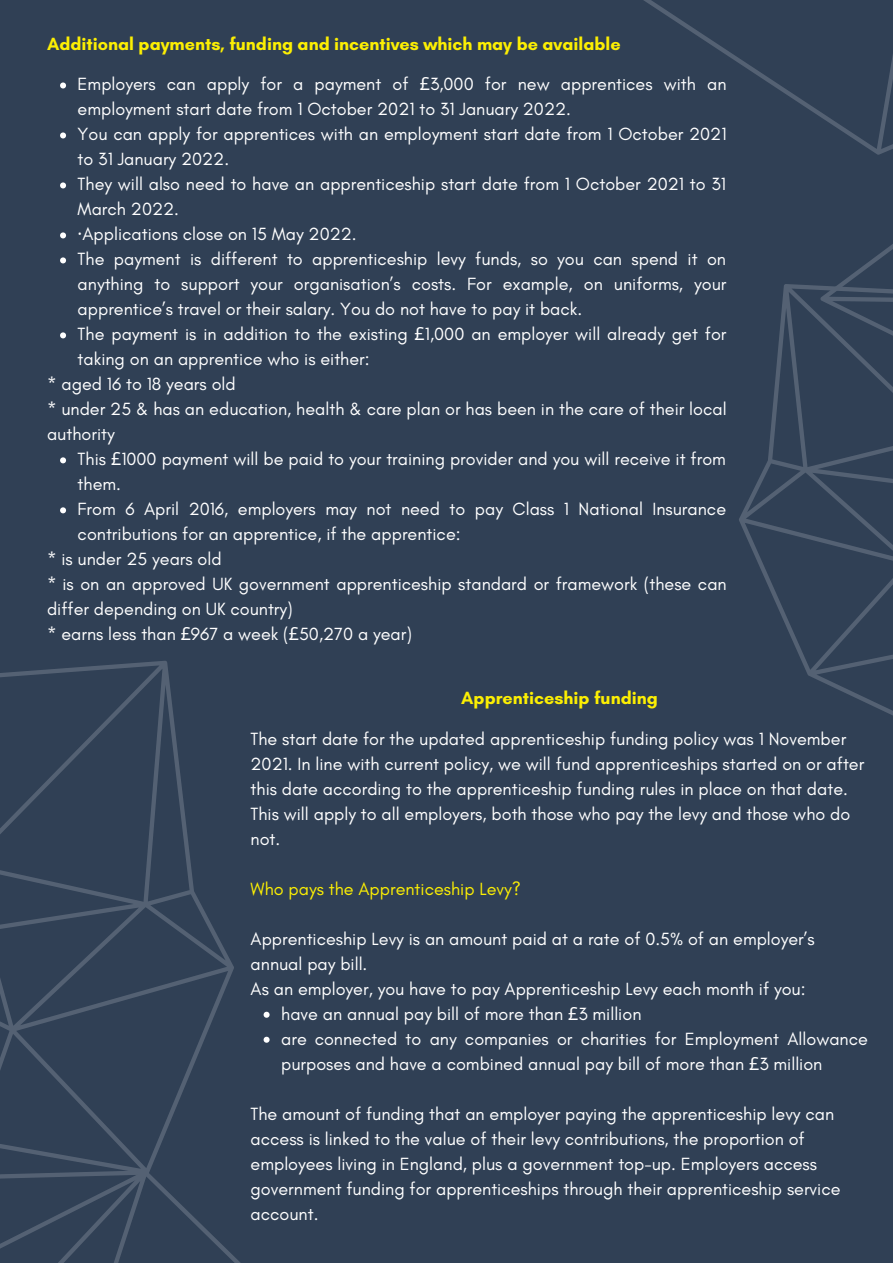
<style>
.page{position:relative;width:893px;height:1264px;background:#fff}
.page>*{position:absolute;margin:0;border:0;box-sizing:border-box;transform-origin:0 0}
.t1{font:18px/25px "Glacial Indifference";color:#fff}
.t2{font:700 18px "Glacial Indifference";color:#fcef03}
.t3{font:18px "Glacial Indifference";color:#fcef03}
.s1{font-family:"Noto Sans"}
</style>
<div class="page">
<div style="left:0;top:0;width:892px;height:1262px;background:#304055"></div>
<svg style="left:739px;top:284px;width:153px;height:431px"></svg>
<svg style="left:808px;top:245px;width:84px;height:253px"></svg>
<svg style="left:644px;top:0;width:248px;height:155px"></svg>
<svg style="left:60px;top:82px;width:6px;height:6px"></svg>
<svg style="left:60px;top:132px;width:6px;height:6px"></svg>
<svg style="left:60px;top:182px;width:6px;height:6px"></svg>
<svg style="left:60px;top:232px;width:6px;height:6px"></svg>
<svg style="left:60px;top:257px;width:6px;height:6px"></svg>
<svg style="left:60px;top:332px;width:6px;height:6px"></svg>
<svg style="left:60px;top:457px;width:6px;height:6px"></svg>
<svg style="left:60px;top:507px;width:6px;height:6px"></svg>
<svg style="left:32px;top:661px;width:238px;height:601px"></svg>
<svg style="left:0;top:670px;width:32px;height:579px"></svg>
<p class="t2" style="left:47px;top:32px;width:575px">Additional payments, funding and incentives which may be available</p>
<p class="t1" style="left:78px;top:72px;width:650px">Employers can apply for a payment of <span class="s1">£</span>3,000 for new apprentices with an employment start date from 1 October 2021 to 31 January 2022.<br>You can apply for apprentices with an employment start date from 1 October 2021 to 31 January 2022.<br>They will also need to have an apprenticeship start date from 1 October 2021 to 31<br>March 2022.<br><span class="s1">·</span>Applications close on 15 May 2022.<br>The payment is different to apprenticeship levy funds, so you can spend it on anything to support your organisation’s costs. For example, on uniforms, your apprentice’s travel or their salary. You do not have to pay it back.<br>The payment is in addition to the existing <span class="s1">£</span>1,000 an employer will already get for taking on an apprentice who is either:</p>
<p class="t1" style="left:47px;top:371px;width:681px">* aged 16 to 18 years old<br>* under 25 &amp; has an education, health &amp; care plan or has been in the care of their local authority</p>
<p class="t1" style="left:78px;top:446px;width:650px">This <span class="s1">£</span>1000 payment will be paid to your training provider and you will receive it from them.<br>From 6 April 2016, employers may not need to pay Class 1 National Insurance contributions for an apprentice, if the apprentice:</p>
<p class="t1" style="left:47px;top:546px;width:681px">* is under 25 years old<br>* is on an approved UK government apprenticeship standard or framework (these can differ depending on UK country)<br>* earns less than <span class="s1">£</span>967 a week (<span class="s1">£</span>50,270 a year)</p>
<p class="t2" style="left:461px;top:686px;width:198px">Apprenticeship funding</p>
<p class="t1" style="left:250px;top:726px;width:615px">The start date for the updated apprenticeship funding policy was 1 November 2021. In line with current policy, we will fund apprenticeships started on or after this date according to the apprenticeship funding rules in place on that date.<br>This will apply to all employers, both those who pay the levy and those who do not.</p>
<p class="t3" style="left:250px;top:877px;width:272px">Who pays the Apprenticeship Levy?</p>
<p class="t1" style="left:250px;top:925px;width:565px">Apprenticeship Levy is an amount paid at a rate of 0.5% of an employer’s annual pay bill.<br>As an employer, you have to pay Apprenticeship Levy each month if you:</p>
<p class="t1" style="left:281px;top:1000px;width:588px">have an annual pay bill of more than <span class="s1">£</span>3 million<br>are connected to any companies or charities for Employment Allowance purposes and have a combined annual pay bill of more than <span class="s1">£</span>3 million</p>
<p class="t1" style="left:250px;top:1100px;width:591px">The amount of funding that an employer paying the apprenticeship levy can access is linked to the value of their levy contributions, the proportion of employees living in England, plus a government top-up. Employers access government funding for apprenticeships through their apprenticeship service account.</p>
</div>
